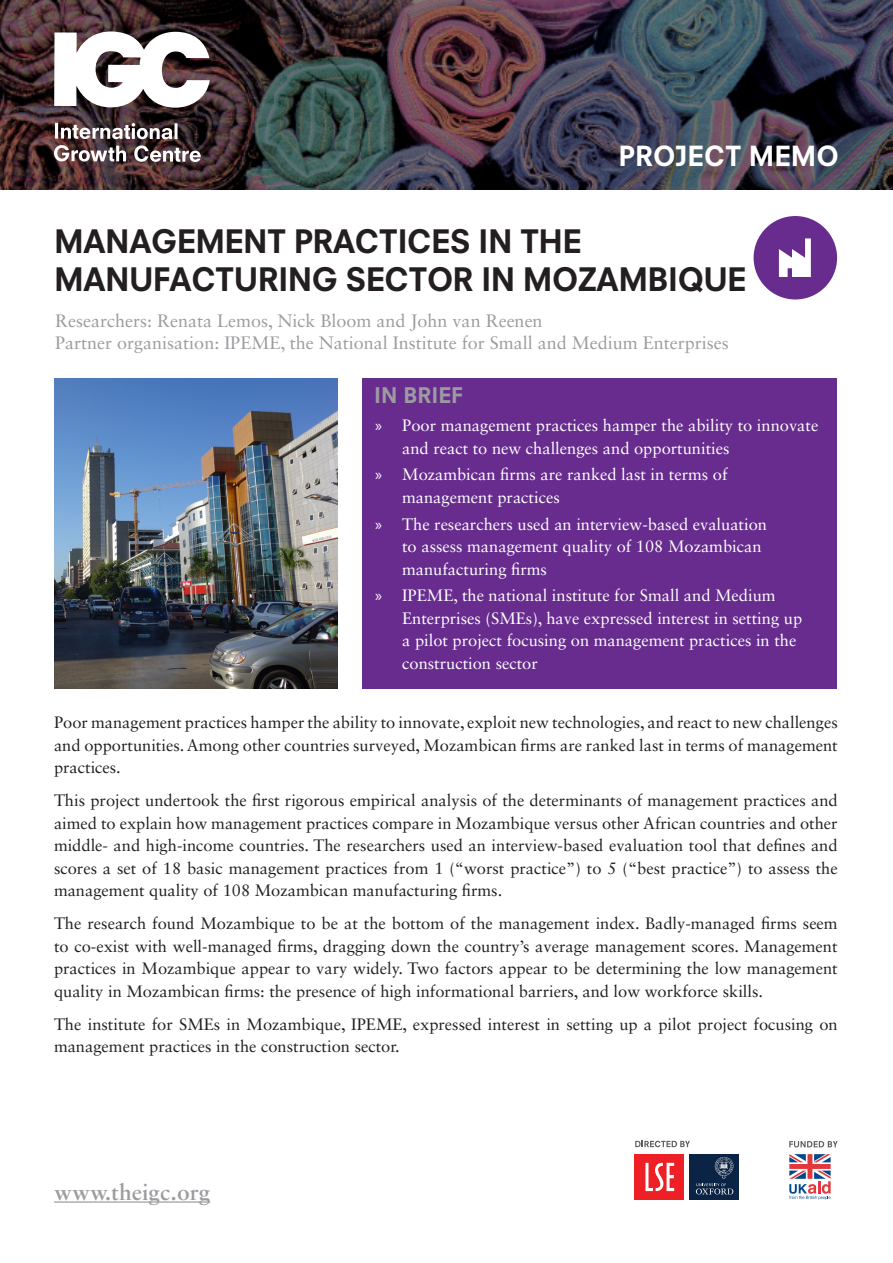
<style>
.page{position:relative;width:893px;height:1263px;background:#fff}
.page>*{position:absolute;margin:0;border:0;box-sizing:border-box;transform-origin:0 0}
.t1{font:800 31.5px "Neuzeit SLT Std";letter-spacing:-.02em;color:#231f20}
.Heading_3__subhead{font:800 27px "Neuzeit SLT Std";color:#fff}
.Heading_3__subhead-2{font:600 24px "Sabon MT Std";color:#9c9ca0}
.Heading_3__subhead-3{font:800 21px "Neuzeit SLT Std";color:#9c9ca0}
.t2{font:18px "Sabon LT Std";color:#9c9ca0}
.Body{font:16.5px/22.5px "Sabon LT Std";color:#231f20;text-align:justify}
.t3{font:16.5px/22.5px "Sabon LT Std";color:#fff}
.s1{font-family:"Myriad Pro"}
</style>
<div class="page">
<div style="left:754px;top:216px;width:83px;height:83px;background:#672c8e;border-radius:50%"></div>
<svg style="left:779px;top:238px;width:32px;height:39px"></svg>
<img style="left:0;top:0;width:893px;height:189px">
<svg style="left:54px;top:31px;width:156px;height:77px"></svg>
<svg style="left:54px;top:145px;width:147px;height:17px"></svg>
<svg style="left:55px;top:123px;width:123px;height:16px"></svg>
<div style="left:363px;top:378px;width:474px;height:310px;background:#672c8e"></div>
<img style="left:54px;top:378px;width:284px;height:310px">
<svg style="left:635px;top:1141px;width:55px;height:6px"></svg>
<div style="left:634px;top:1154px;width:50px;height:45px;background:#ee2025"></div>
<svg style="left:645px;top:1163px;width:29px;height:28px"></svg>
<div style="left:689px;top:1154px;width:50px;height:45px;background:#0b2344"></div>
<svg style="left:696px;top:1157px;width:37px;height:37px"></svg>
<svg style="left:789px;top:1141px;width:49px;height:6px"></svg>
<svg style="left:789px;top:1154px;width:42px;height:46px"></svg>
<hr style="left:54px;top:1201px;width:156px;height:1px;background:#9c9ca0">
<p class="Heading_3__subhead" style="left:618px;top:140px;width:222px">PROJECT MEMO</p>
<p class="t1" style="left:54px;top:222px;width:529px">MANAGEMENT PRACTICES IN THE</p>
<p class="t1" style="left:54px;top:260px;width:694px">MANUFACTURING SECTOR IN MOZAMBIQUE</p>
<p class="t2" style="left:55px;top:310px;width:489px">Researchers: Renata Lemos, Nick Bloom and John van Reenen</p>
<p class="t2" style="left:55px;top:332px;width:675px">Partner organisation: IPEME, the National Institute for Small and Medium Enterprises</p>
<p class="Heading_3__subhead-3" style="left:374px;top:382px;width:90px">IN BRIEF</p>
<p class="t3" style="left:402px;top:414px;width:418px;text-indent:-27px"><span class="s1">»</span> Poor management practices hamper the ability to innovate and react to new challenges and opportunities</p>
<p class="t3" style="left:402px;top:463px;width:327px;text-indent:-27px"><span class="s1">»</span> Mozambican firms are ranked last in terms of management practices</p>
<p class="t3" style="left:402px;top:512px;width:366px;text-indent:-27px"><span class="s1">»</span> The researchers used an interview-based evaluation to assess management quality of 108 Mozambican manufacturing firms</p>
<p class="t3" style="left:402px;top:584px;width:402px;text-indent:-27px"><span class="s1">»</span> IPEME, the national institute for Small and Medium Enterprises (SMEs), have expressed interest in setting up a pilot project focusing on management practices in the construction sector</p>
<p class="Body" style="left:54px;top:711px;width:785px">Poor management practices hamper the ability to innovate, exploit new technologies, and react to new challenges and opportunities. Among other countries surveyed, Mozambican firms are ranked last in terms of management practices.</p>
<p class="Body" style="left:54px;top:789px;width:785px">This project undertook the first rigorous empirical analysis of the determinants of management practices and aimed to explain how management practices compare in Mozambique versus other African countries and other middle- and high-income countries. The researchers used an interview-based evaluation tool that defines and scores a set of 18 basic management practices from 1 (“worst practice”) to 5 (“best practice”) to assess the management quality of 108 Mozambican manufacturing firms.</p>
<p class="Body" style="left:54px;top:912px;width:785px">The research found Mozambique to be at the bottom of the management index. Badly-managed firms seem to co-exist with well-managed firms, dragging down the country’s average management scores. Management practices in Mozambique appear to vary widely. Two factors appear to be determining the low management quality in Mozambican firms: the presence of high informational barriers, and low workforce skills.</p>
<p class="Body" style="left:54px;top:1012px;width:785px">The institute for SMEs in Mozambique, IPEME, expressed interest in setting up a pilot project focusing on management practices in the construction sector.</p>
<p class="Heading_3__subhead-2" style="left:54px;top:1177px;width:158px">www.theigc.org</p>
</div>
